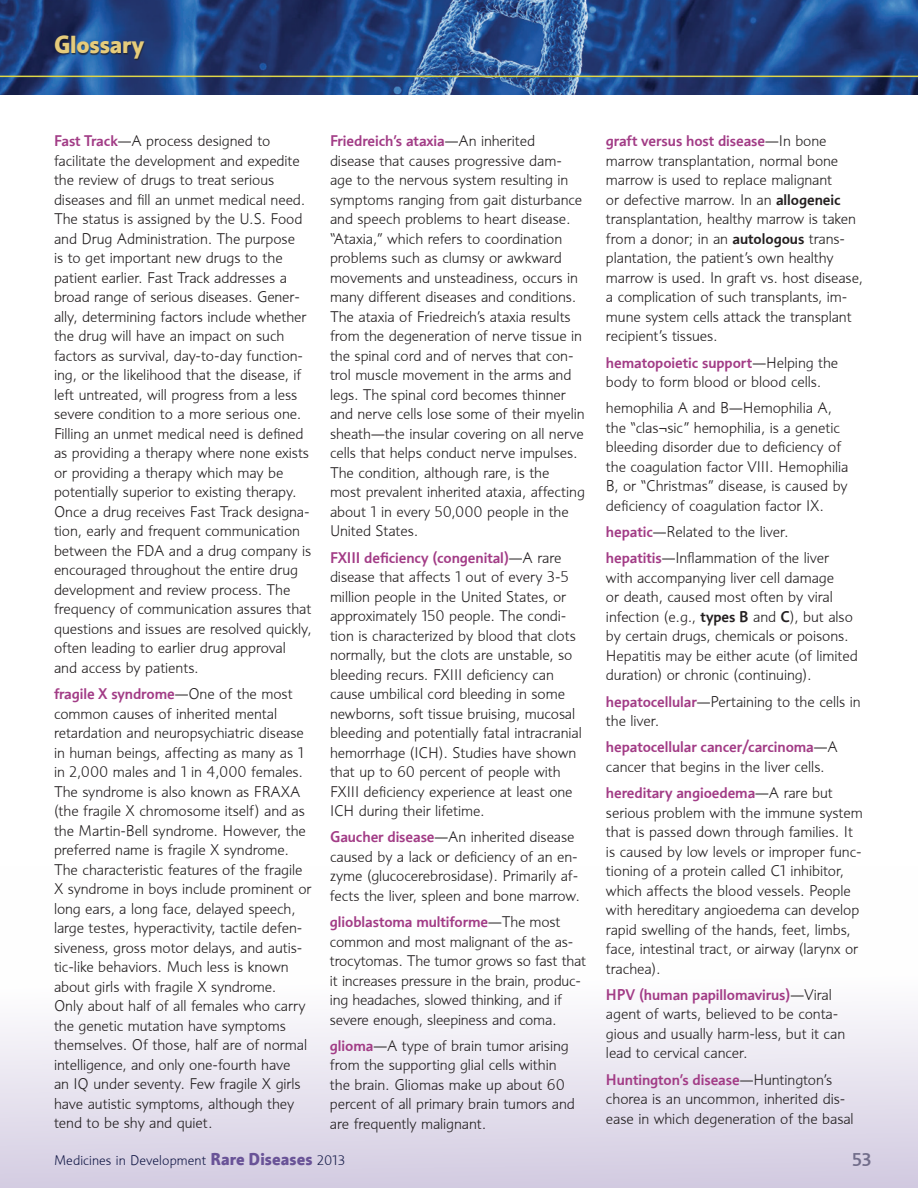
<style>
.page{position:relative;width:918px;height:1188px;background:#fff}
.page>*{position:absolute;margin:0;border:0;box-sizing:border-box;transform-origin:0 0}
.t1{font:700 24px "Informa";color:#e6cc7b}
.t2{font:500 18px "Informa";color:#716d8a}
.t3{font:300 15px/19.5px "Informa";letter-spacing:-.005em;color:#231f20}
.t4{font:300 13.5px "Informa";letter-spacing:.005em;color:#141a47}
.s1{font-weight:500;color:#a23c86}
.s2{font-weight:500}
.s3{font-weight:700;font-size:16.5px;color:#695397}
</style>
<div class="page">
<img style="left:0;top:0;width:918px;height:94px">
<div style="left:0;top:866px;width:918px;height:322px;background:linear-gradient(to bottom,#fff,#d8d1e5)"></div>
<hr style="left:0;top:76px;width:918px;height:1px;background:#e0d648">
<div style="left:55px;top:36px;width:91px;height:25px;background:#231f20;opacity:.75"></div>
<h1 class="t1" style="left:54px;top:30px;width:92px">Glossary</h1>
<p class="t3" style="left:54px;top:131px;width:259px"><span class="s1">Fast Track</span>—A process designed to facilitate the development and expedite the review of drugs to treat serious diseases and fill an unmet medical need.<br>The status is assigned by the U.S. Food and Drug Administration. The purpose<br>is to get important new drugs to the patient earlier. Fast Track addresses a broad range of serious diseases. Gener&shy;ally, determining factors include whether the drug will have an impact on such factors as survival, day-to-day function&shy;ing, or the likelihood that the disease, if left untreated, will progress from a less severe condition to a more serious one.<br>Filling an unmet medical need is defined as providing a therapy where none exists or providing a therapy which may be potentially superior to existing therapy.<br>Once a drug receives Fast Track designa&shy;tion, early and frequent communication between the FDA and a drug company is encouraged throughout the entire drug development and review process. The frequency of communication assures that questions and issues are resolved quickly, often leading to earlier drug approval and access by patients.</p>
<p class="t3" style="left:54px;top:684px;width:259px"><span class="s1">fragile X syndrome</span>—One of the most common causes of inherited mental retardation and neuropsychiatric disease in human beings, affecting as many as 1 in 2,000 males and 1 in 4,000 females.<br>The syndrome is also known as FRAXA (the fragile X chromosome itself) and as the Martin-Bell syndrome. However, the preferred name is fragile X syndrome.<br>The characteristic features of the fragile X syndrome in boys include prominent or long ears, a long face, delayed speech, large testes, hyperactivity, tactile defen&shy;siveness, gross motor delays, and autis&shy;tic-like behaviors. Much less is known about girls with fragile X syndrome.<br>Only about half of all females who carry the genetic mutation have symptoms themselves. Of those, half are of normal intelligence, and only one-fourth have<br>an IQ under seventy. Few fragile X girls have autistic symptoms, although they tend to be shy and quiet.</p>
<p class="t3" style="left:330px;top:131px;width:256px"><span class="s1">Friedreich’s ataxia</span>—An inherited<br>disease that causes progressive dam&shy;age to the nervous system resulting in symptoms ranging from gait disturbance and speech problems to heart disease. “Ataxia,” which refers to coordination problems such as clumsy or awkward movements and unsteadiness, occurs in many different diseases and conditions.<br>The ataxia of Friedreich’s ataxia results from the degeneration of nerve tissue in the spinal cord and of nerves that con&shy;trol muscle movement in the arms and legs. The spinal cord becomes thinner and nerve cells lose some of their myelin sheath—the insular covering on all nerve cells that helps conduct nerve impulses.<br>The condition, although rare, is the<br>most prevalent inherited ataxia, affecting about 1 in every 50,000 people in the United States.</p>
<p class="t3" style="left:330px;top:548px;width:253px"><span class="s1">FXIII deficiency (congenital)</span>—A rare disease that affects 1 out of every 3-5 million people in the United States, or approximately 150 people. The condi&shy;tion is characterized by blood that clots normally, but the clots are unstable, so bleeding recurs. FXIII deficiency can cause umbilical cord bleeding in some newborns, soft tissue bruising, mucosal bleeding and potentially fatal intracranial hemorrhage (ICH). Studies have shown that up to 60 percent of people with FXIII deficiency experience at least one ICH during their lifetime.</p>
<p class="t3" style="left:330px;top:827px;width:252px"><span class="s1">Gaucher disease</span>—An inherited disease caused by a lack or deficiency of an en&shy;zyme (glucocerebrosidase). Primarily af&shy;fects the liver, spleen and bone marrow.</p>
<p class="t3" style="left:330px;top:912px;width:258px"><span class="s1">glioblastoma multiforme</span>—The most common and most malignant of the as&shy;trocytomas. The tumor grows so fast that it increases pressure in the brain, produc&shy;ing headaches, slowed thinking, and if severe enough, sleepiness and coma.</p>
<p class="t3" style="left:330px;top:1036px;width:246px"><span class="s1">glioma</span>—A type of brain tumor arising from the supporting glial cells within the brain. Gliomas make up about 60 percent of all primary brain tumors and are frequently malignant.</p>
<p class="t3" style="left:606px;top:131px;width:258px"><span class="s1">graft versus host disease</span>—In bone marrow transplantation, normal bone marrow is used to replace malignant<br>or defective marrow. In an <span class="s2">allogeneic </span>transplantation, healthy marrow is taken from a donor; in an <span class="s2">autologous</span> trans&shy;plantation, the patient’s own healthy marrow is used. In graft vs. host disease, a complication of such transplants, im&shy;mune system cells attack the transplant recipient’s tissues.</p>
<p class="t3" style="left:606px;top:353px;width:234px"><span class="s1">hematopoietic support</span>—Helping the body to form blood or blood cells.</p>
<p class="t3" style="left:606px;top:398px;width:244px">hemophilia A and B—Hemophilia A, the “clas¬sic” hemophilia, is a genetic bleeding disorder due to deficiency of the coagulation factor VIII. Hemophilia B, or “Christmas” disease, is caused by deficiency of coagulation factor IX.</p>
<p class="t3" style="left:606px;top:519px;width:225px;line-height:26.2px"><span class="s1">hepatic</span>—Related to the liver. <span class="s1">hepatitis</span>—Inflammation of the liver</p>
<p class="t3" style="left:606px;top:568px;width:253px">with accompanying liver cell damage<br>or death, caused most often by viral infection (e.g., <span class="s2">types B</span> and <span class="s2">C</span>), but also by certain drugs, chemicals or poisons.<br>Hepatitis may be either acute (of limited duration) or chronic (continuing).</p>
<p class="t3" style="left:606px;top:692px;width:256px"><span class="s1">hepatocellular</span>—Pertaining to the cells in the liver.</p>
<p class="t3" style="left:606px;top:737px;width:233px"><span class="s1">hepatocellular cancer/carcinoma</span>—A cancer that begins in the liver cells.</p>
<p class="t3" style="left:606px;top:783px;width:258px"><span class="s1">hereditary angioedema</span>—A rare but serious problem with the immune system that is passed down through families. It is caused by low levels or improper func&shy;tioning of a protein called C1 inhibitor, which affects the blood vessels. People with hereditary angioedema can develop rapid swelling of the hands, feet, limbs, face, intestinal tract, or airway (larynx or trachea).</p>
<p class="t3" style="left:606px;top:985px;width:241px"><span class="s1">HPV (human papillomavirus)</span>—Viral agent of warts, believed to be conta&shy;gious and usually harm-less, but it can lead to cervical cancer.</p>
<p class="t3" style="left:606px;top:1070px;width:249px"><span class="s1">Huntington’s disease</span>—Huntington’s chorea is an uncommon, inherited dis&shy;ease in which degeneration of the basal</p>
<p class="t4" style="left:54px;top:1152px;width:293px">Medicines in Development <span class="s3">Rare Diseases</span> 2013</p>
<p class="t2" style="left:852px;top:1149px;width:21px">53</p>
</div>
